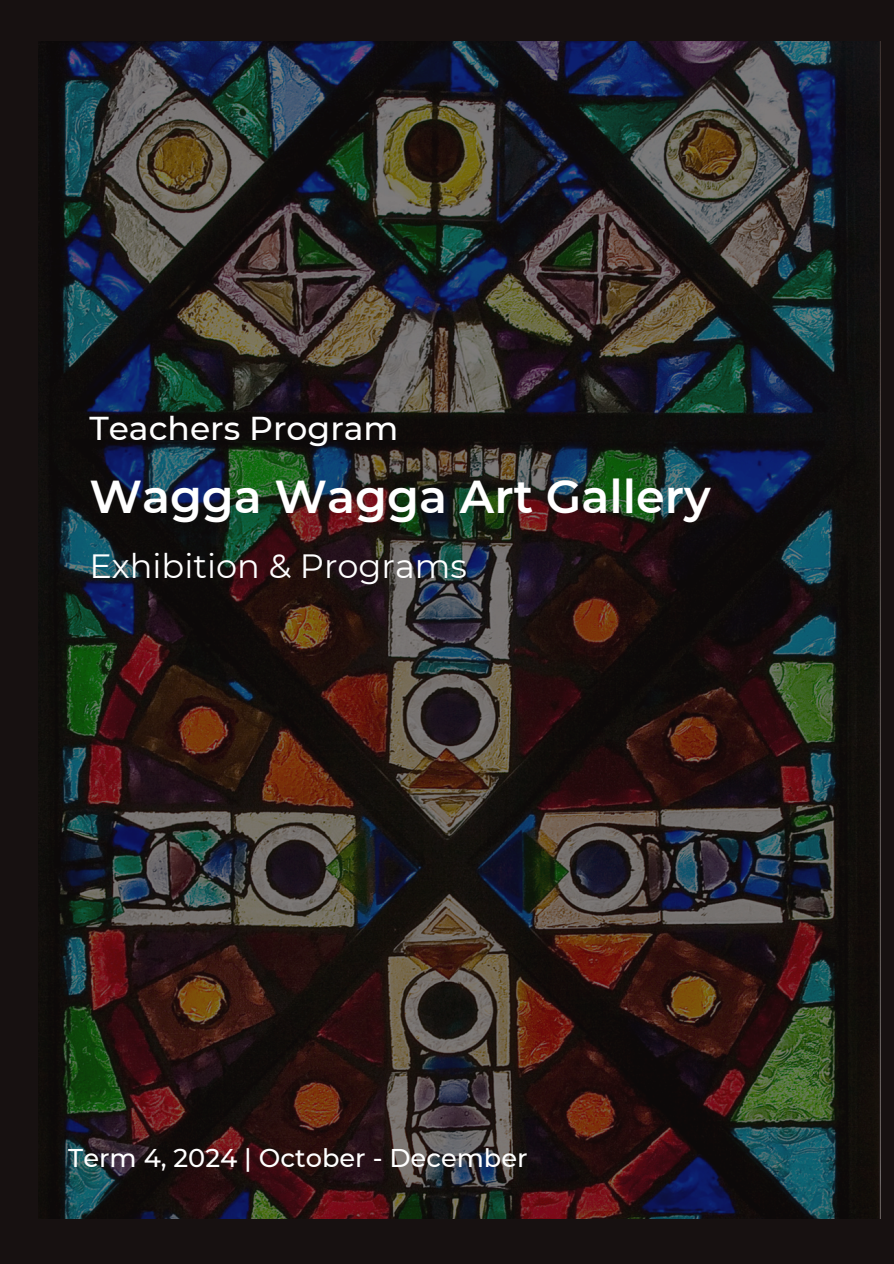
<style>
.page{position:relative;width:894px;height:1264px;background:#fff}
.page>*{position:absolute;margin:0;border:0;box-sizing:border-box;transform-origin:0 0}
.t1{font:600 46.05px "Montserrat";color:#fff}
.t2{font:33.6px "Montserrat";color:#fff}
.t3{font:500 33px "Montserrat";color:#fff}
.t4{font:500 25.65px "Montserrat";color:#fff}
</style>
<div class="page">
<div style="left:0;top:0;width:893px;height:1263px;background:#171111"></div>
<img style="left:38px;top:42px;width:842px;height:1176px">
<h1 class="t3" style="left:89px;top:408px;width:310px">Teachers Program</h1>
<h2 class="t1" style="left:89px;top:468px;width:622px">Wagga Wagga Art Gallery</h2>
<p class="t2" style="left:89px;top:545px;width:379px">Exhibition &amp; Programs</p>
<p class="t4" style="left:68px;top:1142px;width:460px">Term 4, 2024 | October - December</p>
</div>
